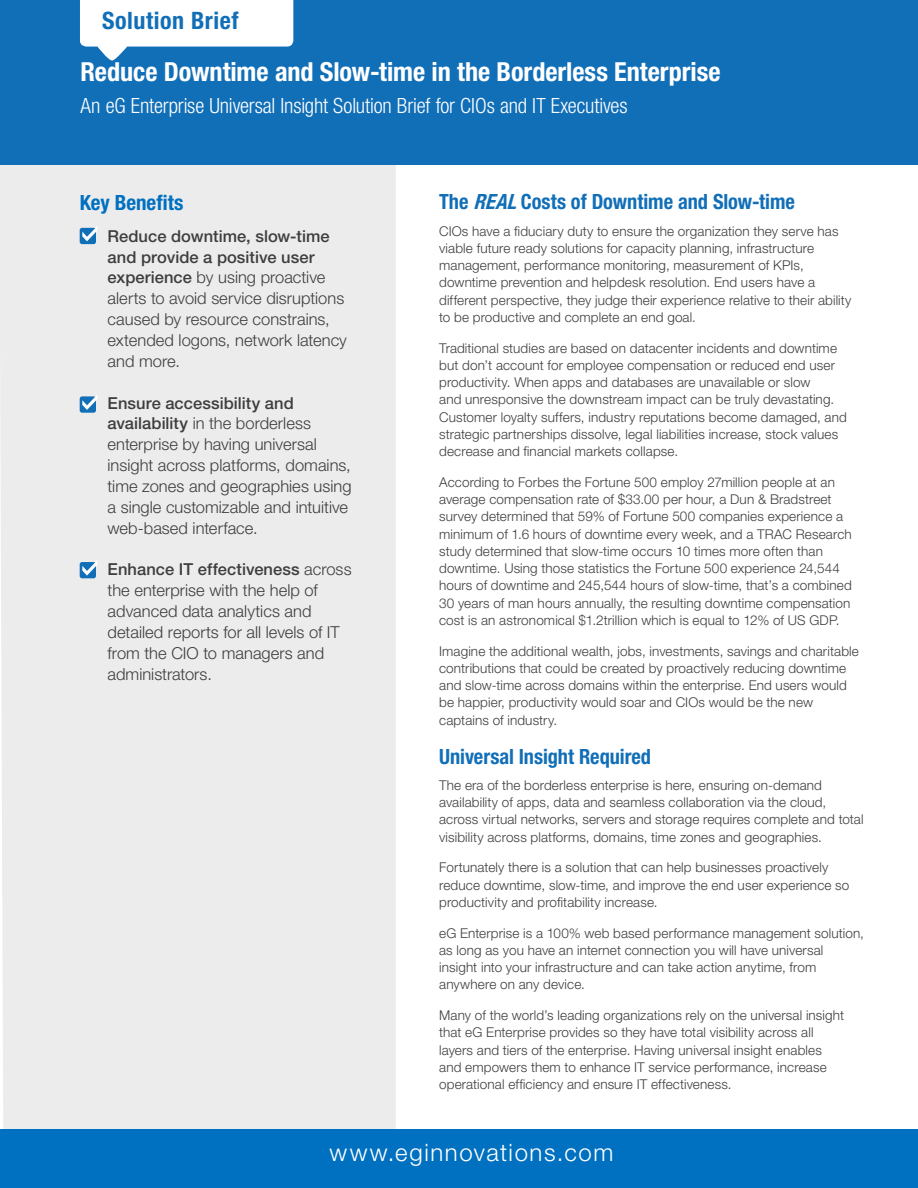
<style>
.page{position:relative;width:918px;height:1188px;background:#fff}
.page>*{position:absolute;margin:0;border:0;box-sizing:border-box;transform-origin:0 0}
.t1{font:700 condensed 26.25px "Helvetica Neue LT Pro";color:#fff}
.t2{font:300 24px "Helvetica Neue LT Pro";letter-spacing:.065em;color:#fff}
.t3{font:700 condensed 24px "Helvetica Neue LT Std";letter-spacing:.025em;color:#116fb8}
.t4{font:300 condensed 21px "Helvetica Neue LT Pro";letter-spacing:-.005em;color:#fff}
.t5{font:700 condensed 21px "Helvetica Neue LT Pro";color:#116fb8}
.t6{font:700 condensed 21px "Helvetica Neue LT Std";color:#0070c0}
.t7{font:300 16.5px/20.9px "Helvetica Neue LT Std";color:#3e3e3f}
.t8{font:300 13.5px/17.2px "Helvetica Neue LT Pro";letter-spacing:.01em;color:#3e3e3f}
.s1{font-weight:500}
.s2{font-style:italic}
</style>
<div class="page">
<div style="left:0;top:165px;width:396px;height:965px;background:#ececec"></div>
<div style="left:0;top:1130px;width:918px;height:58px;background:#0070c0"></div>
<div style="left:80px;top:228px;width:16px;height:16px;background:#116fb8;border-radius:2px"></div>
<svg style="left:82px;top:226px;width:15px;height:15px"></svg>
<div style="left:80px;top:396px;width:16px;height:17px;background:#116fb8;border-radius:2px"></div>
<svg style="left:82px;top:394px;width:15px;height:16px"></svg>
<div style="left:80px;top:562px;width:16px;height:16px;background:#116fb8;border-radius:2px"></div>
<svg style="left:82px;top:560px;width:15px;height:16px"></svg>
<div style="left:0;top:0;width:918px;height:165px;background:#116fb8"></div>
<svg style="left:80px;top:0;width:213px;height:61px"></svg>
<p class="t3" style="left:102px;top:6px;width:138px">Solution Brief</p>
<p class="t1" style="left:81px;top:56px;width:641px">Reduce Downtime and Slow-time in the Borderless Enterprise</p>
<p class="t4" style="left:81px;top:94px;width:548px">An eG Enterprise Universal Insight Solution Brief for CIOs and IT Executives</p>
<p class="t6" style="left:80px;top:190px;width:105px">Key Benefits</p>
<p class="t7" style="left:108px;top:225px;width:241px"><span class="s1">Reduce downtime, slow-time and provide a positive user experience</span> by using proactive alerts to avoid service disruptions caused by resource constrains, extended logons, network latency and more.</p>
<p class="t7" style="left:108px;top:392px;width:245px"><span class="s1">Ensure accessibility and availability</span> in the borderless enterprise by having universal insight across platforms, domains, time zones and geographies using a single customizable and intuitive web-based interface.</p>
<p class="t7" style="left:108px;top:559px;width:246px"><span class="s1">Enhance IT effectiveness</span> across the enterprise with the help of advanced data analytics and detailed reports for all levels of IT from the CIO to managers and administrators.</p>
<p class="t5" style="left:439px;top:189px;width:357px">The <span class="s2">REAL</span>Costs of Downtime and Slow-time</p>
<p class="t8" style="left:439px;top:222px;width:414px">CIOs have a fiduciary duty to ensure the organization they serve has viable future ready solutions for capacity planning, infrastructure management, performance monitoring, measurement of KPIs, downtime prevention and helpdesk resolution. End users have a different perspective, they judge their experience relative to their ability to be productive and complete an end goal.</p>
<p class="t8" style="left:439px;top:339px;width:409px">Traditional studies are based on datacenter incidents and downtime but don’t account for employee compensation or reduced end user productivity. When apps and databases are unavailable or slow<br>and unresponsive the downstream impact can be truly devastating.<br>Customer loyalty suffers, industry reputations become damaged, and strategic partnerships dissolve, legal liabilities increase, stock values decrease and financial markets collapse.</p>
<p class="t8" style="left:439px;top:473px;width:414px">According to Forbes the Fortune 500 employ 27million people at an average compensation rate of $33.00 per hour, a Dun &amp; Bradstreet survey determined that 59% of Fortune 500 companies experience a minimum of 1.6 hours of downtime every week, and a TRAC Research study determined that slow-time occurs 10 times more often than downtime. Using those statistics the Fortune 500 experience 24,544 hours of downtime and 245,544 hours of slow-time, that’s a combined 30 years of man hours annually, the resulting downtime compensation cost is an astronomical $1.2trillion which is equal to 12% of US GDP.</p>
<p class="t8" style="left:439px;top:642px;width:421px">Imagine the additional wealth, jobs, investments, savings and charitable contributions that could be created by proactively reducing downtime and slow-time across domains within the enterprise. End users would be happier, productivity would soar and CIOs would be the new captains of industry.</p>
<p class="t5" style="left:439px;top:743px;width:214px">Universal Insight Required</p>
<p class="t8" style="left:439px;top:776px;width:426px">The era of the borderless enterprise is here, ensuring on-demand availability of apps, data and seamless collaboration via the cloud, across virtual networks, servers and storage requires complete and total visibility across platforms, domains, time zones and geographies.</p>
<p class="t8" style="left:439px;top:859px;width:412px">Fortunately there is a solution that can help businesses proactively reduce downtime, slow-time, and improve the end user experience so productivity and profitability increase.</p>
<p class="t8" style="left:439px;top:924px;width:426px">eG Enterprise is a 100% web based performance management solution, as long as you have an internet connection you will have universal insight into your infrastructure and can take action anytime, from anywhere on any device.</p>
<p class="t8" style="left:439px;top:1006px;width:407px">Many of the world’s leading organizations rely on the universal insight that eG Enterprise provides so they have total visibility across all layers and tiers of the enterprise. Having universal insight enables and empowers them to enhance IT service performance, increase operational efficiency and ensure IT effectiveness.</p>
<p class="t2" style="left:330px;top:1138px;width:285px">www.eginnovations.com</p>
</div>
